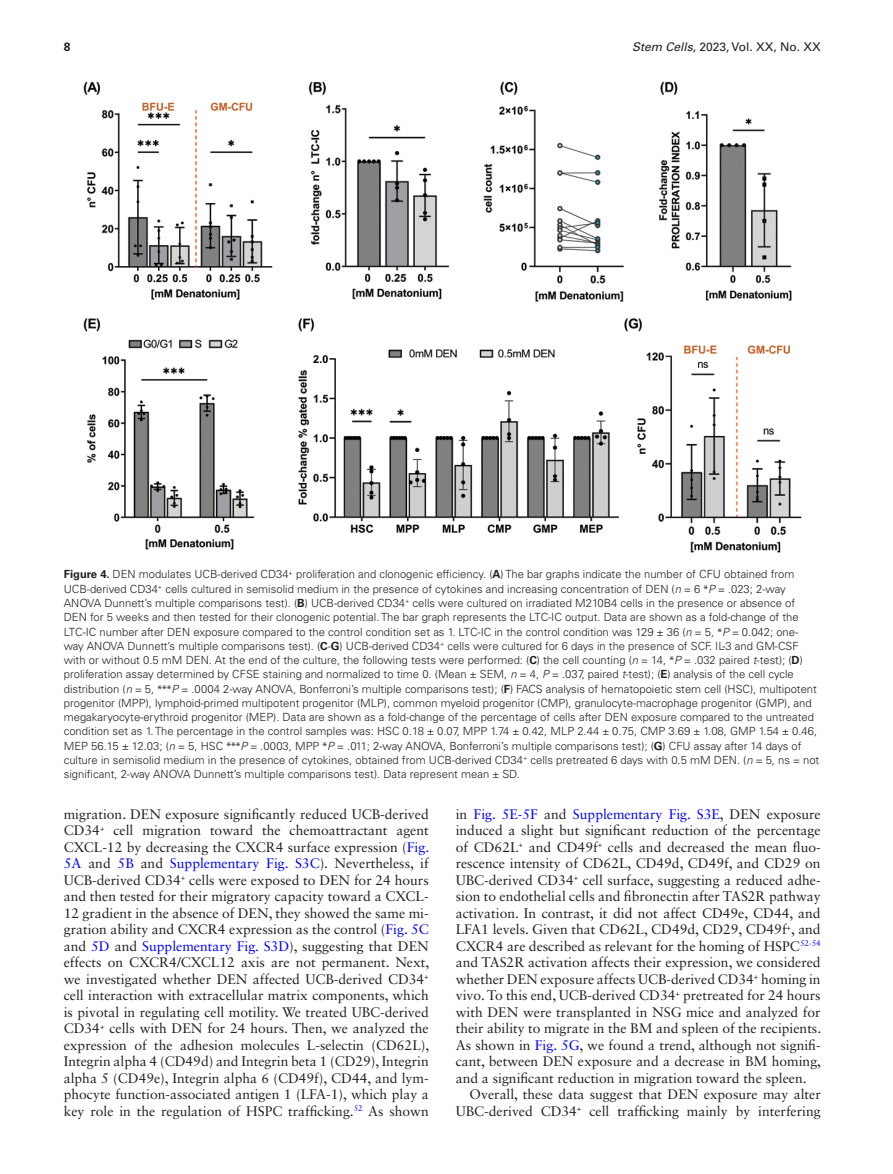
<style>
.page{position:relative;width:893px;height:1174px;background:#fff}
.page>*{position:absolute;margin:0;border:0;box-sizing:border-box;transform-origin:0 0}
.t1{font:13.8px/16.5px "Sabon LT Std";color:#231f20;text-align:justify}
.t2{font:12px "Univers LT Std";color:#231f20}
.t3{font:700 12px "Univers LT Std";color:#231f20}
.t4{font:300 11.25px/14.2px "Univers LT Std";color:#231f20}
.s1{font-style:italic}
.s2{font-weight:700}
.s3{font-family:"Myriad Pro";font-weight:400}
.s4{color:#00f}
</style>
<div class="page">
<img style="left:83px;top:81px;width:719px;height:472px">
<p class="t3" style="left:64px;top:40px;width:8px">8</p>
<p class="t2" style="left:632px;top:40px;width:190px"><span class="s1">Stem Cells</span>, 2023, Vol. XX, No. XX</p>
<p class="t4" style="left:64px;top:567px;width:757px"><span class="s2">Figure 4.</span> DEN modulates UCB-derived CD34<sup>+</sup> proliferation and clonogenic efficiency. (<span class="s2">A</span>) The bar graphs indicate the number of CFU obtained from UCB-derived CD34<sup>+</sup> cells cultured in semisolid medium in the presence of cytokines and increasing concentration of DEN (<span class="s1">n</span> = 6 <span class="s3">*</span><span class="s1">P</span> = .023; 2-way ANOVA Dunnett’s multiple comparisons test). (<span class="s2">B</span>) UCB-derived CD34<sup>+</sup> cells were cultured on irradiated M210B4 cells in the presence or absence of DEN for 5 weeks and then tested for their clonogenic potential. The bar graph represents the LTC-IC output. Data are shown as a fold-change of the LTC-IC number after DEN exposure compared to the control condition set as 1. LTC-IC in the control condition was 129 ± 36 (<span class="s1">n</span> = 5, <span class="s3">*</span><span class="s1">P</span> = 0.042; one&shy;way ANOVA Dunnett’s multiple comparisons test). (<span class="s2">C</span>-<span class="s2">G</span>) UCB-derived CD34<sup>+</sup> cells were cultured for 6 days in the presence of SCF. IL-3 and GM-CSF with or without 0.5 mM DEN. At the end of the culture, the following tests were performed: (<span class="s2">C</span>) the cell counting (<span class="s1">n</span> = 14, <span class="s3">*</span><span class="s1">P</span> = .032 paired <span class="s1">t</span>-test); (<span class="s2">D</span>) proliferation assay determined by CFSE staining and normalized to time 0. (Mean ± SEM, <span class="s1">n</span> = 4, <span class="s1">P</span> = .037, paired <span class="s1">t</span>-test); (<span class="s2">E</span>) analysis of the cell cycle distribution (<span class="s1">n</span> = 5, <span class="s3">***</span><span class="s1">P</span> = .0004 2-way ANOVA, Bonferroni’s multiple comparisons test); (<span class="s2">F</span>) FACS analysis of hematopoietic stem cell (HSC), multipotent progenitor (MPP), lymphoid-primed multipotent progenitor (MLP), common myeloid progenitor (CMP), granulocyte-macrophage progenitor (GMP), and megakaryocyte-erythroid progenitor (MEP). Data are shown as a fold-change of the percentage of cells after DEN exposure compared to the untreated condition set as 1. The percentage in the control samples was: HSC 0.18 ± 0.07, MPP 1.74 ± 0.42, MLP 2.44 ± 0.75, CMP 3.69 ± 1.08, GMP 1.54 ± 0.46, MEP 56.15 ± 12.03; (<span class="s1">n</span> = 5, HSC <span class="s3">***</span><span class="s1">P</span> = .0003, MPP <span class="s3">*</span><span class="s1">P</span> = .011; 2-way ANOVA, Bonferroni’s multiple comparisons test); (<span class="s2">G</span>) CFU assay after 14 days of culture in semisolid medium in the presence of cytokines, obtained from UCB-derived CD34<sup>+</sup> cells pretreated 6 days with 0.5 mM DEN. (<span class="s1">n</span> = 5, ns = not significant, 2-way ANOVA Dunnett’s multiple comparisons test). Data represent mean ± SD.</p>
<p class="t1" style="left:64px;top:805px;width:367px">migration. DEN exposure significantly reduced UCB-derived CD34<sup>+</sup> cell migration toward the chemoattractant agent CXCL-12 by decreasing the CXCR4 surface expression (<span class="s4">Fig.<br>5A</span> and <span class="s4">5B</span> and <span class="s4">Supplementary Fig. S3C</span>). Nevertheless, if UCB-derived CD34<sup>+</sup> cells were exposed to DEN for 24 hours and then tested for their migratory capacity toward a CXCL-12 gradient in the absence of DEN, they showed the same mi&shy;gration ability and CXCR4 expression as the control (<span class="s4">Fig. 5C </span>and <span class="s4">5D</span> and <span class="s4">Supplementary Fig. S3D</span>), suggesting that DEN effects on CXCR4/CXCL12 axis are not permanent. Next, we investigated whether DEN affected UCB-derived CD34<sup>+ </sup>cell interaction with extracellular matrix components, which is pivotal in regulating cell motility. We treated UBC-derived CD34<sup>+</sup> cells with DEN for 24 hours. Then, we analyzed the expression of the adhesion molecules L-selectin (CD62L), Integrin alpha 4 (CD49d) and Integrin beta 1 (CD29), Integrin alpha 5 (CD49e), Integrin alpha 6 (CD49f), CD44, and lym&shy;phocyte function-associated antigen 1 (LFA-1), which play a key role in the regulation of HSPC trafficking.<sup>52</sup> As shown</p>
<p class="t1" style="left:456px;top:805px;width:367px">in <span class="s4">Fig. 5E-5F</span> and <span class="s4">Supplementary Fig. S3E</span>, DEN exposure induced a slight but significant reduction of the percentage of CD62L<sup>+</sup> and CD49f<sup>+</sup> cells and decreased the mean fluo&shy;rescence intensity of CD62L, CD49d, CD49f, and CD29 on UBC-derived CD34<sup>+</sup> cell surface, suggesting a reduced adhe&shy;sion to endothelial cells and fibronectin after TAS2R pathway activation. In contrast, it did not affect CD49e, CD44, and LFA1 levels. Given that CD62L, CD49d, CD29, CD49f<sup>+</sup>, and CXCR4 are described as relevant for the homing of HSPC<sup>52</sup><sup>-</sup><sup>54 </sup>and TAS2R activation affects their expression, we considered whether DEN exposure affects UCB-derived CD34<sup>+</sup> homing in vivo. To this end, UCB-derived CD34<sup>+</sup> pretreated for 24 hours with DEN were transplanted in NSG mice and analyzed for their ability to migrate in the BM and spleen of the recipients.<br>As shown in <span class="s4">Fig. 5G</span>, we found a trend, although not signifi&shy;cant, between DEN exposure and a decrease in BM homing, and a significant reduction in migration toward the spleen.</p>
<p class="t1" style="left:456px;top:1086px;width:366px;text-align:right">Overall, these data suggest that DEN exposure may alter<br>UBC-derived CD34<sup>+</sup> cell trafficking mainly by interfering</p>
</div>
